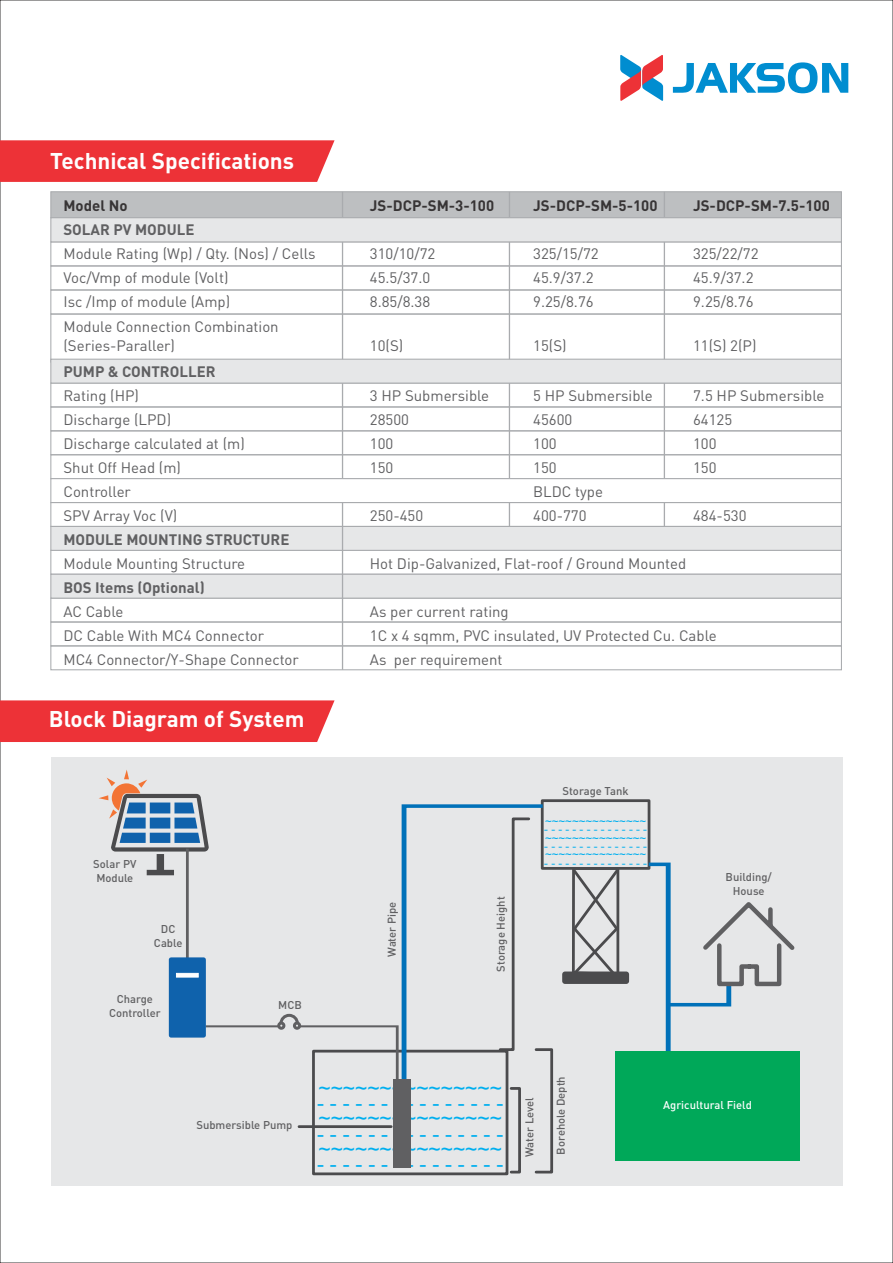
<style>
.page{position:relative;width:893px;height:1263px;background:#fff}
.page>*{position:absolute;margin:0;border:0;box-sizing:border-box;transform-origin:0 0}
.t1{font:700 22.5px "DIN Pro";color:#fefefe}
.t2{font:19.5px/15.1px "Arial";color:#00afef;scale:1.08 1}
.t3{font:15px/19.2px "DIN Pro";color:#606062}
.t4{font:700 15px "DIN Pro";color:#606062}
.t5{font:700 15px "DIN Pro";color:#373435}
.t6{font:500 11.25px/14.4px "DIN Pro";color:#606062;text-align:center}
.t7{font:500 11.25px "DIN Pro";color:#fefefe}
.t8{font:10.8px/8.4px "Arial";color:#00afef;scale:1.08 1}
</style>
<div class="page">
<svg style="left:0;top:140px;width:335px;height:42px;background:#ed393e"></svg>
<div style="left:0;top:700px;width:335px;height:42px;background:#ed3237"></div>
<svg style="left:50px;top:191px;width:792px;height:480px"></svg>
<div style="left:51px;top:757px;width:791px;height:429px;background:#e6e7e8"></div>
<svg style="left:99px;top:770px;width:110px;height:105px"></svg>
<hr style="left:186px;top:849px;width:2px;height:111px;background:#606062">
<div style="left:312px;top:1050px;width:196px;height:125px;border:3px solid #4b4b4d"></div>
<div style="left:541px;top:799px;width:109px;height:71px;border:3px solid #4b4b4d"></div>
<div style="left:562px;top:971px;width:67px;height:13px;background:#4b4b4d;border-radius:3px"></div>
<svg style="left:570px;top:866px;width:51px;height:106px"></svg>
<svg style="left:203px;top:1013px;width:196px;height:93px"></svg>
<svg style="left:399px;top:802px;width:149px;height:305px"></svg>
<div style="left:393px;top:1079px;width:17px;height:88px;background:#606062"></div>
<div style="left:615px;top:1051px;width:184px;height:110px;background:#00a859"></div>
<div style="left:169px;top:957px;width:37px;height:80px;border:4px solid #0f62ac"></div>
<div style="left:171px;top:959px;width:33px;height:76px;background:#0f62ac"></div>
<div style="left:176px;top:973px;width:22px;height:4px;background:#fefefe;border:1px solid #fefefe"></div>
<div style="left:510px;top:1087px;width:11px;height:86px;border:3px solid #4b4b4d"></div>
<div style="left:535px;top:1048px;width:18px;height:125px;border:3px solid #4b4b4d"></div>
<svg style="left:497px;top:816px;width:35px;height:236px"></svg>
<svg style="left:644px;top:861px;width:151px;height:190px"></svg>
<hr style="left:299px;top:1125px;width:92px;height:3px;background:#4b4b4d">
<svg style="left:620px;top:55px;width:43px;height:46px"></svg>
<svg style="left:673px;top:62px;width:175px;height:31px"></svg>
<h1 class="t1" style="left:50px;top:152px;width:245px">Technical Specifications</h1>
<p class="t5" style="left:63px;top:199px;width:66px">Model No</p>
<p class="t5" style="left:370px;top:199px;width:126px">JS-DCP-SM-3-100</p>
<p class="t5" style="left:533px;top:199px;width:126px">JS-DCP-SM-5-100</p>
<p class="t5" style="left:693px;top:199px;width:138px">JS-DCP-SM-7.5-100</p>
<p class="t4" style="left:63px;top:224px;width:133px">SOLAR PV MODULE</p>
<p class="t3" style="left:63px;top:246px;width:254px">Module Rating (Wp) / Qty. (Nos) / Cells</p>
<p class="t3" style="left:370px;top:246px;width:67px">310/10/72</p>
<p class="t3" style="left:533px;top:246px;width:67px">325/15/72</p>
<p class="t3" style="left:693px;top:246px;width:67px">325/22/72</p>
<p class="t3" style="left:63px;top:270px;width:167px">Voc/Vmp of module (Volt)</p>
<p class="t3" style="left:370px;top:270px;width:62px">45.5/37.0</p>
<p class="t3" style="left:533px;top:270px;width:62px">45.9/37.2</p>
<p class="t3" style="left:693px;top:270px;width:62px">45.9/37.2</p>
<p class="t3" style="left:63px;top:294px;width:168px">Isc /Imp of module (Amp)</p>
<p class="t3" style="left:370px;top:294px;width:62px">8.85/8.38</p>
<p class="t3" style="left:533px;top:294px;width:62px">9.25/8.76</p>
<p class="t3" style="left:693px;top:294px;width:62px">9.25/8.76</p>
<p class="t3" style="left:63px;top:318px;width:217px">Module Connection Combination (Series-Paraller)</p>
<p class="t3" style="left:370px;top:337px;width:35px">10(S)</p>
<p class="t3" style="left:533px;top:337px;width:35px">15(S)</p>
<p class="t3" style="left:693px;top:337px;width:65px">11(S) 2(P)</p>
<p class="t4" style="left:63px;top:366px;width:154px">PUMP &amp; CONTROLLER</p>
<p class="t3" style="left:63px;top:387px;width:77px">Rating (HP)</p>
<p class="t3" style="left:370px;top:387px;width:121px">3 HP Submersible</p>
<p class="t3" style="left:533px;top:387px;width:121px">5 HP Submersible</p>
<p class="t3" style="left:693px;top:387px;width:133px">7.5 HP Submersible</p>
<p class="t3" style="left:63px;top:411px;width:109px">Discharge (LPD)</p>
<p class="t3" style="left:370px;top:411px;width:41px">28500</p>
<p class="t3" style="left:533px;top:411px;width:41px">45600</p>
<p class="t3" style="left:693px;top:411px;width:41px">64125</p>
<p class="t3" style="left:63px;top:435px;width:183px">Discharge calculated at (m)</p>
<p class="t3" style="left:370px;top:435px;width:25px">100</p>
<p class="t3" style="left:533px;top:435px;width:25px">100</p>
<p class="t3" style="left:693px;top:435px;width:25px">100</p>
<p class="t3" style="left:63px;top:459px;width:119px">Shut Off Head (m)</p>
<p class="t3" style="left:370px;top:459px;width:25px">150</p>
<p class="t3" style="left:533px;top:459px;width:25px">150</p>
<p class="t3" style="left:693px;top:459px;width:25px">150</p>
<p class="t3" style="left:63px;top:483px;width:69px">Controller</p>
<p class="t3" style="left:533px;top:483px;width:71px">BLDC type</p>
<p class="t3" style="left:63px;top:507px;width:115px">SPV Array Voc (V)</p>
<p class="t3" style="left:370px;top:507px;width:55px">250-450</p>
<p class="t3" style="left:533px;top:507px;width:55px">400-770</p>
<p class="t3" style="left:693px;top:507px;width:55px">484-530</p>
<p class="t4" style="left:63px;top:533px;width:227px">MODULE MOUNTING STRUCTURE</p>
<p class="t3" style="left:63px;top:555px;width:183px">Module Mounting Structure</p>
<p class="t3" style="left:370px;top:555px;width:318px">Hot Dip-Galvanized, Flat-roof / Ground Mounted</p>
<p class="t4" style="left:63px;top:581px;width:143px">BOS Items (Optional)</p>
<p class="t3" style="left:63px;top:603px;width:61px">AC Cable</p>
<p class="t3" style="left:370px;top:603px;width:140px">As per current rating</p>
<p class="t3" style="left:63px;top:627px;width:202px">DC Cable With MC4 Connector</p>
<p class="t3" style="left:370px;top:627px;width:348px">1C x 4 sqmm, PVC insulated, UV Protected Cu. Cable</p>
<p class="t3" style="left:63px;top:651px;width:237px">MC4 Connector/Y-Shape Connector</p>
<p class="t3" style="left:370px;top:651px;width:134px">As per requirement</p>
<h1 class="t1" style="left:49px;top:710px;width:257px">Block Diagram of System</h1>
<p class="t6" style="left:93px;top:858px;width:45px;text-align:left">Solar PV<br>Module</p>
<p class="t6" style="left:154px;top:922px;width:30px">DC<br>Cable</p>
<p class="t6" style="left:109px;top:992px;width:53px">Charge<br>Controller</p>
<p class="t6" style="left:278px;top:999px;width:25px">MCB</p>
<p class="t6" style="left:386px;top:957px;width:57px;rotate:-90deg">Water Pipe</p>
<p class="t6" style="left:495px;top:972px;width:77px;rotate:-90deg">Storage Height</p>
<p class="t6" style="left:562px;top:784px;width:68px">Storage Tank</p>
<p class="t8" style="left:545px;top:818px;width:95px">~~~~~~~~~~~~~~~</p>
<p class="t8" style="left:544px;top:826px;width:97px">- - - - - - - - - - - - - - - ~~~~~~~~~~~~~~~</p>
<p class="t8" style="left:544px;top:843px;width:97px">- - - - - - - - - - - - - - - ~~~~~~~~~~~~~~~</p>
<p class="t8" style="left:544px;top:860px;width:97px">- - - - - - - - - - - - - - -</p>
<p class="t6" style="left:726px;top:871px;width:48px">Building/<br>House</p>
<p class="t6" style="left:196px;top:1119px;width:98px">Submersible Pump</p>
<h2 class="t2" style="left:318px;top:1082px;width:171px">~~~~~~~~~~~~~~~</h2>
<h2 class="t2" style="left:317px;top:1097px;width:174px">- - - - - - - - - - - - - - - ~~~~~~~~~~~~~~~</h2>
<h2 class="t2" style="left:317px;top:1128px;width:174px">- - - - - - - - - - - - - - - ~~~~~~~~~~~~~~~</h2>
<h2 class="t2" style="left:317px;top:1158px;width:174px">- - - - - - - - - - - - - - -</h2>
<p class="t6" style="left:523px;top:1157px;width:61px;rotate:-90deg">Water Level</p>
<p class="t6" style="left:555px;top:1154px;width:80px;rotate:-90deg">Borehole Depth</p>
<p class="t7" style="left:663px;top:1100px;width:90px">Agricultural Field</p>
</div>
